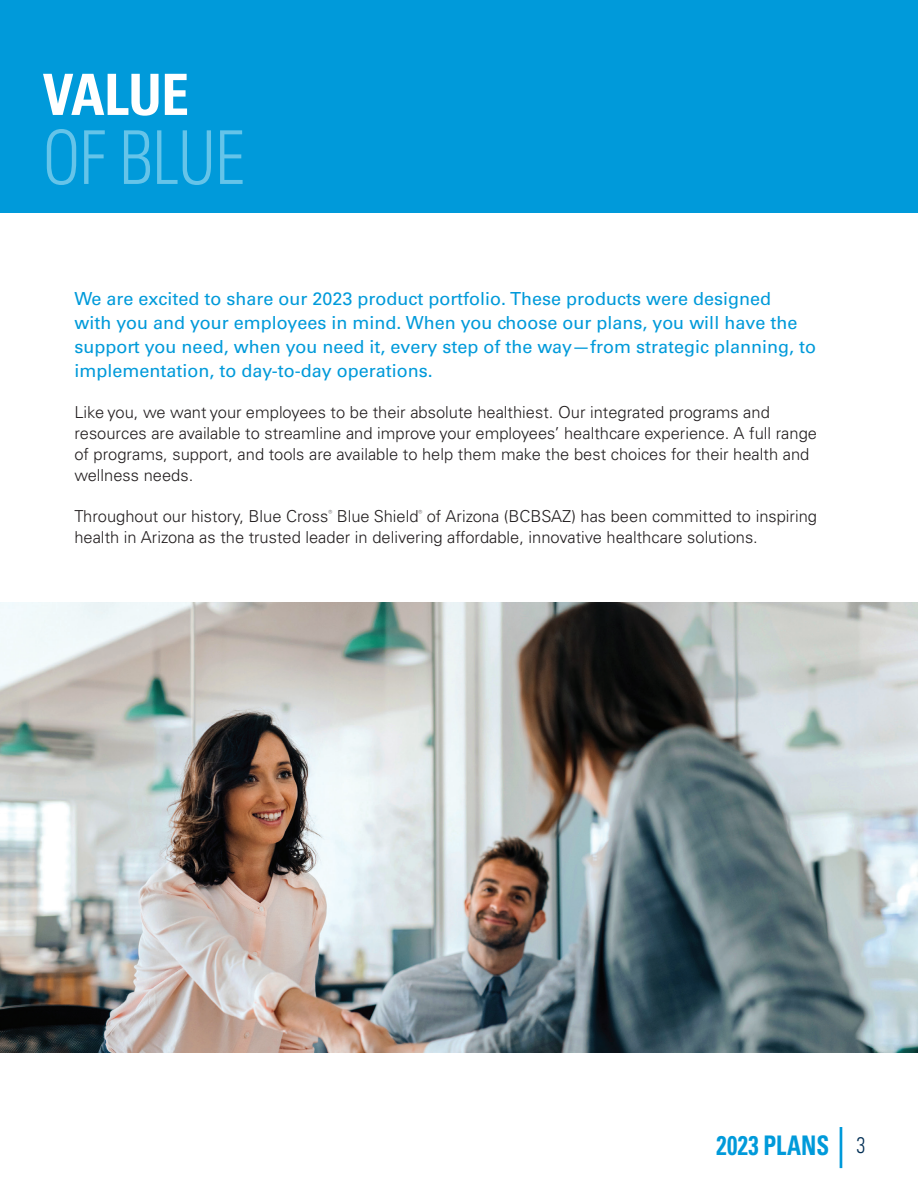
<style>
.page{position:relative;width:918px;height:1188px;background:#fff}
.page>*{position:absolute;margin:0;border:0;box-sizing:border-box;transform-origin:0 0}
.t1{font:300 condensed 74.25px "Univers LT Pro";letter-spacing:-.01em;color:#65c4e9;scale:.91 1}
.t2{font:700 condensed 57px "Univers LT Pro";letter-spacing:-.01em;color:#fff}
.t3{font:700 condensed 27px "Univers LT Pro";letter-spacing:.015em;color:#009ada;scale:.85 1}
.t4{font:18px/24px "Univers LT Pro 55 Roman";color:#009ada}
.t5{font:300 16.5px/21px "Univers LT Pro 45";color:#231f20}
.s1{font-weight:300;font-size:22.5px;color:#002e54}
</style>
<div class="page">
<div style="left:0;top:0;width:918px;height:213px;background:#009ada"></div>
<img style="left:0;top:603px;width:918px;height:450px">
<hr style="left:840px;top:1127px;width:2px;height:41px;background:#009ada">
<h2 class="t2" style="left:43px;top:60px;width:148px">VALUE</h2>
<h1 class="t1" style="left:43px;top:107px;width:224px">OF BLUE</h1>
<p class="t4" style="left:74px;top:285px;width:743px">We are excited to share our 2023 product portfolio. These products were designed<br>with you and your employees in mind. When you choose our plans, you will have the support you need, when you need it, every step of the way—from strategic planning, to implementation, to day-to-day operations.</p>
<p class="t5" style="left:74px;top:401px;width:744px">Like you, we want your employees to be their absolute healthiest. Our integrated programs and resources are available to streamline and improve your employees’ healthcare experience. A full range of programs, support, and tools are available to help them make the best choices for their health and wellness needs.</p>
<p class="t5" style="left:74px;top:505px;width:744px">Throughout our history, Blue Cross<sup>®</sup> Blue Shield<sup>®</sup> of Arizona (BCBSAZ) has been committed to inspiring health in Arizona as the trusted leader in delivering affordable, innovative healthcare solutions.</p>
<h3 class="t3" style="left:716px;top:1129px;width:177px">2023 PLANS <span class="s1">3</span></h3>
</div>
